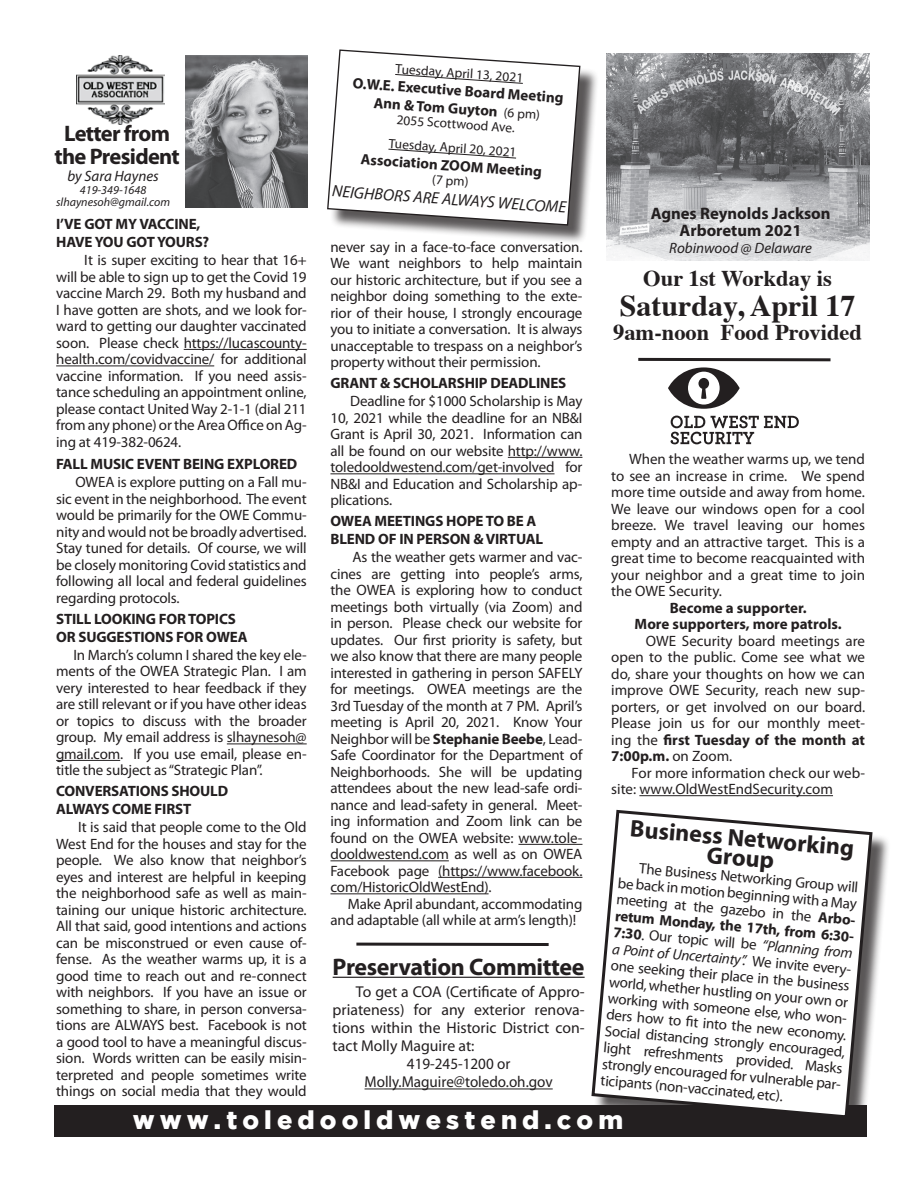
<style>
.page{position:relative;width:918px;height:1188px;background:#fff}
.page>*{position:absolute;margin:0;border:0;box-sizing:border-box;transform-origin:0 0}
.t1{font:700 30px "Times";color:#231f20}
.t2{font:900 25.5px "Gotham";letter-spacing:.2em;color:#fff}
.t3{font:700 24px/19.5px "Myriad";color:#231f20;text-align:center}
.t4{font:700 24px "Myriad Pro";letter-spacing:-.015em;color:#231f20}
.t5{font:700 22.5px "Times";color:#231f20}
.t6{font:700 22.5px/22.5px "Myriad Pro";letter-spacing:-.03em;color:#231f20;text-align:center}
.t7{font:700 16.65px/16.6px "Myriad Pro";color:#231f20;text-align:center}
.t8{font:italic 16.5px "Myriad Pro";color:#231f20}
.t9{font:15.75px "Myriad";color:#231f20}
.t10{font:15.75px "Myriad";color:#231f20;scale:.96 1}
.t11{font:15px/16.5px "Myriad Pro";letter-spacing:-.01em;color:#231f20;text-align:justify}
.t12{font:15px/16.5px "Myriad";color:#231f20}
.t13{font:700 15px/18px "Myriad Pro";letter-spacing:-.01em;color:#231f20}
.t14{font:italic 15px "Myriad Pro";color:#231f20}
.t15{font:13.5px/24px "Myriad Pro";color:#231f20;text-align:center}
.t16{font:italic 12px "Myriad";color:#231f20}
.t17{font:italic 12px "Myriad Pro";color:#231f20}
.s1{font-weight:400;font-size:13.5px}
.s2{font-weight:700}
.s3{font-style:italic}
</style>
<div class="page">
<img style="left:607px;top:53px;width:262px;height:207px">
<img style="left:76px;top:55px;width:88px;height:69px">
<div style="left:54px;top:1106px;width:812px;height:31px;background:#231f20"></div>
<img style="left:185px;top:55px;width:122px;height:152px">
<hr style="left:184px;top:349px;width:123px;height:1px;background:#231f20">
<hr style="left:56px;top:366px;width:158px;height:1px;background:#231f20">
<hr style="left:227px;top:744px;width:80px;height:1px;background:#231f20">
<hr style="left:56px;top:760px;width:64px;height:1px;background:#231f20">
<div style="left:330px;top:52px;width:269px;height:192px;background:#231f20;opacity:.75"></div>
<svg style="left:327px;top:49px;width:254px;height:177px"></svg>
<svg style="left:394px;top:74px;width:130px;height:10px"></svg>
<svg style="left:388px;top:148px;width:129px;height:11px"></svg>
<hr style="left:508px;top:457px;width:74px;height:1px;background:#231f20">
<hr style="left:330px;top:473px;width:225px;height:1px;background:#231f20">
<hr style="left:518px;top:844px;width:64px;height:1px;background:#231f20">
<hr style="left:330px;top:860px;width:119px;height:1px;background:#231f20">
<hr style="left:438px;top:877px;width:144px;height:1px;background:#231f20">
<hr style="left:330px;top:893px;width:159px;height:1px;background:#231f20">
<hr style="left:639px;top:795px;width:194px;height:1px;background:#231f20">
<svg style="left:671px;top:416px;width:128px;height:28px"></svg>
<svg style="left:668px;top:367px;width:72px;height:42px"></svg>
<hr style="left:333px;top:977px;width:252px;height:1px;background:#231f20">
<hr style="left:365px;top:1089px;width:188px;height:1px;background:#231f20">
<hr style="left:356px;top:943px;width:193px;height:3px;background:#231f20">
<hr style="left:638px;top:358px;width:193px;height:3px;background:#231f20">
<div style="left:594px;top:813px;width:297px;height:324px;background:#231f20;opacity:.75"></div>
<svg style="left:590px;top:809px;width:284px;height:311px"></svg>
<h3 class="t6" style="left:55px;top:122px;width:127px">Letter from the President</h3>
<p class="t14" style="left:67px;top:167px;width:93px">by Sara Haynes</p>
<p class="t17" style="left:80px;top:183px;width:68px">419-349-1648</p>
<p class="t16" style="left:56px;top:196px;width:115px">slhaynesoh@gmail.com</p>
<p class="t13" style="left:56px;top:215px;width:155px">I’VE GOT MY VACCINE,<br>HAVE YOU GOT YOURS?</p>
<p class="t11" style="left:56px;top:252px;width:252px;text-indent:28px">It is super exciting to hear that 16+ will be able to sign up to get the Covid 19 vaccine March 29. Both my husband and I have gotten are shots, and we look for&shy;ward to getting our daughter vaccinated soon. Please check https://lucascounty&shy;health.com/covidvaccine/ for additional vaccine information. If you need assis&shy;tance scheduling an appointment online, please contact United Way 2-1-1 (dial 211 from any phone) or the Area Office on Ag&shy;ing at 419-382-0624.</p>
<p class="t13" style="left:56px;top:455px;width:243px">FALL MUSIC EVENT BEING EXPLORED</p>
<p class="t11" style="left:56px;top:474px;width:252px;text-indent:19px">OWEA is explore putting on a Fall mu&shy;sic event in the neighborhood. The event would be primarily for the OWE Commu&shy;nity and would not be broadly advertised.<br>Stay tuned for details. Of course, we will be closely monitoring Covid statistics and following all local and federal guidelines regarding protocols.</p>
<p class="t13" style="left:56px;top:609px;width:193px">STILL LOOKING FOR TOPICS<br>OR SUGGESTIONS FOR OWEA</p>
<p class="t11" style="left:56px;top:646px;width:252px;text-indent:17px">In March’s column I shared the key ele&shy;ments of the OWEA Strategic Plan. I am very interested to hear feedback if they are still relevant or if you have other ideas or topics to discuss with the broader group. My email address is slhaynesoh@ gmail.com. If you use email, please en&shy;title the subject as “Strategic Plan”.</p>
<p class="t13" style="left:56px;top:782px;width:174px">CONVERSATIONS SHOULD<br>ALWAYS COME FIRST</p>
<p class="t11" style="left:56px;top:819px;width:252px;text-indent:22px">It is said that people come to the Old West End for the houses and stay for the people. We also know that neighbor’s eyes and interest are helpful in keeping the neighborhood safe as well as main&shy;taining our unique historic architecture.<br>All that said, good intentions and actions can be misconstrued or even cause of&shy;fense. As the weather warms up, it is a good time to reach out and re-connect with neighbors. If you have an issue or something to share, in person conversa&shy;tions are ALWAYS best. Facebook is not a good tool to have a meaningful discus&shy;sion. Words written can be easily misin&shy;terpreted and people sometimes write things on social media that they would</p>
<p class="t15" style="left:396px;top:56px;width:129px;rotate:4deg">Tuesday, April 13, 2021</p>
<p class="t13" style="left:353px;top:74px;width:213px;text-align:center;rotate:4deg">O.W.E. Executive Board Meeting<br>Ann &amp; Tom Guyton <span class="s1">(6 pm)</span></p>
<p class="t15" style="left:391px;top:107px;width:129px;rotate:4deg">2055 Scottwood Ave.<br>Tuesday, April 20, 2021</p>
<p class="t13" style="left:362px;top:149px;width:183px;rotate:4deg">Association ZOOM Meeting</p>
<p class="t15" style="left:433px;top:167px;width:38px;rotate:4deg">(7 pm)</p>
<p class="t8" style="left:333px;top:181px;width:236px;rotate:4deg">NEIGHBORS ARE ALWAYS WELCOME</p>
<p class="t11" style="left:330px;top:238px;width:254px">never say in a face-to-face conversation.<br>We want neighbors to help maintain our historic architecture, but if you see a neighbor doing something to the exte&shy;rior of their house, I strongly encourage you to initiate a conversation. It is always unacceptable to trespass on a neighbor’s property without their permission.</p>
<p class="t13" style="left:330px;top:374px;width:237px">GRANT &amp; SCHOLARSHIP DEADLINES</p>
<p class="t11" style="left:330px;top:393px;width:253px;text-indent:20px">Deadline for $1000 Scholarship is May 10, 2021 while the deadline for an NB&amp;I Grant is April 30, 2021. Information can all be found on our website http://www. toledooldwestend.com/get-involved for NB&amp;I and Education and Scholarship ap&shy;plications.</p>
<p class="t13" style="left:330px;top:512px;width:214px">OWEA MEETINGS HOPE TO BE A<br>BLEND OF IN PERSON &amp; VIRTUAL</p>
<p class="t11" style="left:330px;top:549px;width:254px;text-indent:22px">As the weather gets warmer and vac&shy;cines are getting into people’s arms, the OWEA is exploring how to conduct meetings both virtually (via Zoom) and in person. Please check our website for updates. Our first priority is safety, but we also know that there are many people interested in gathering in person SAFELY for meetings. OWEA meetings are the 3rd Tuesday of the month at 7 PM. April’s meeting is April 20, 2021. Know Your Neighbor will be <span class="s2">Stephanie Beebe</span>, Lead-Safe Coordinator for the Department of Neighborhoods. She will be updating attendees about the new lead-safe ordi&shy;nance and lead-safety in general. Meet&shy;ing information and Zoom link can be found on the OWEA website: www.tole&shy;dooldwestend.com as well as on OWEA Facebook page (https://www.facebook. com/HistoricOldWestEnd).</p>
<p class="t11" style="left:330px;top:895px;width:254px;text-indent:17px">Make April abundant, accommodating and adaptable (all while at arm’s length)!</p>
<h3 class="t4" style="left:333px;top:951px;width:253px">Preservation Committee</h3>
<p class="t9" style="left:356px;top:984px;width:230px">To get a COA (Certificate of Appro-</p>
<p class="t9" style="left:333px;top:1002px;width:253px">priateness) for any exterior renova-</p>
<p class="t9" style="left:333px;top:1020px;width:254px">tions within the Historic District con-</p>
<p class="t9" style="left:333px;top:1038px;width:143px">tact Molly Maguire at:</p>
<p class="t10" style="left:407px;top:1056px;width:109px">419-245-1200 or</p>
<p class="t10" style="left:365px;top:1074px;width:198px">Molly.Maguire@toledo.oh.gov</p>
<p class="t7" style="left:651px;top:205px;width:181px">Agnes Reynolds Jackson<br>Arboretum 2021</p>
<p class="t14" style="left:669px;top:238px;width:144px">Robinwood @ Delaware</p>
<h3 class="t5" style="left:643px;top:257px;width:190px">Our 1st Workday is</h3>
<h1 class="t1" style="left:620px;top:277px;width:237px">Saturday, April 17</h1>
<h3 class="t5" style="left:613px;top:311px;width:250px">9am-noon Food Provided</h3>
<p class="t11" style="left:611px;top:451px;width:255px;text-indent:18px">When the weather warms up, we tend to see an increase in crime. We spend more time outside and away from home.<br>We leave our windows open for a cool breeze. We travel leaving our homes empty and an attractive target. This is a great time to become reacquainted with your neighbor and a great time to join the OWE Security.</p>
<p class="t13" style="left:635px;top:599px;width:209px;line-height:16.5px;text-align:center">Become a supporter.<br>More supporters, more patrols.</p>
<p class="t11" style="left:611px;top:632px;width:255px;text-indent:34px">OWE Security board meetings are open to the public. Come see what we do, share your thoughts on how we can improve OWE Security, reach new sup&shy;porters, or get involved on our board.<br>Please join us for our monthly meet&shy;ing the <span class="s2">first Tuesday of the month at 7:00p.m.</span> on Zoom.</p>
<p class="t11" style="left:611px;top:764px;width:255px;text-indent:20px">For more information check our web&shy;site: www.OldWestEndSecurity.com</p>
<h3 class="t3" style="left:631px;top:819px;width:226px;rotate:5deg">Business Networking<br>Group</h3>
<p class="t12" style="left:620px;top:859px;width:244px;text-indent:20px;rotate:5deg">The Business Networking Group will be back in motion beginning with a May meeting at the gazebo in the <span class="s2">Arbo&shy;retum Monday, the 17th, from 6:30- 7:30</span>. Our topic will be <span class="s3">“Planning from a Point of Uncertainty”.</span> We invite every&shy;one seeking their place in the business world, whether hustling on your own or working with someone else, who won&shy;ders how to fi t into the new economy.<br>Social distancing strongly encouraged, light refreshments provided. Masks strongly encouraged for vulnerable par&shy;ticipants (non-vaccinated, etc).</p>
<h2 class="t2" style="left:133px;top:1105px;width:492px">www.toledooldwestend.com</h2>
</div>
